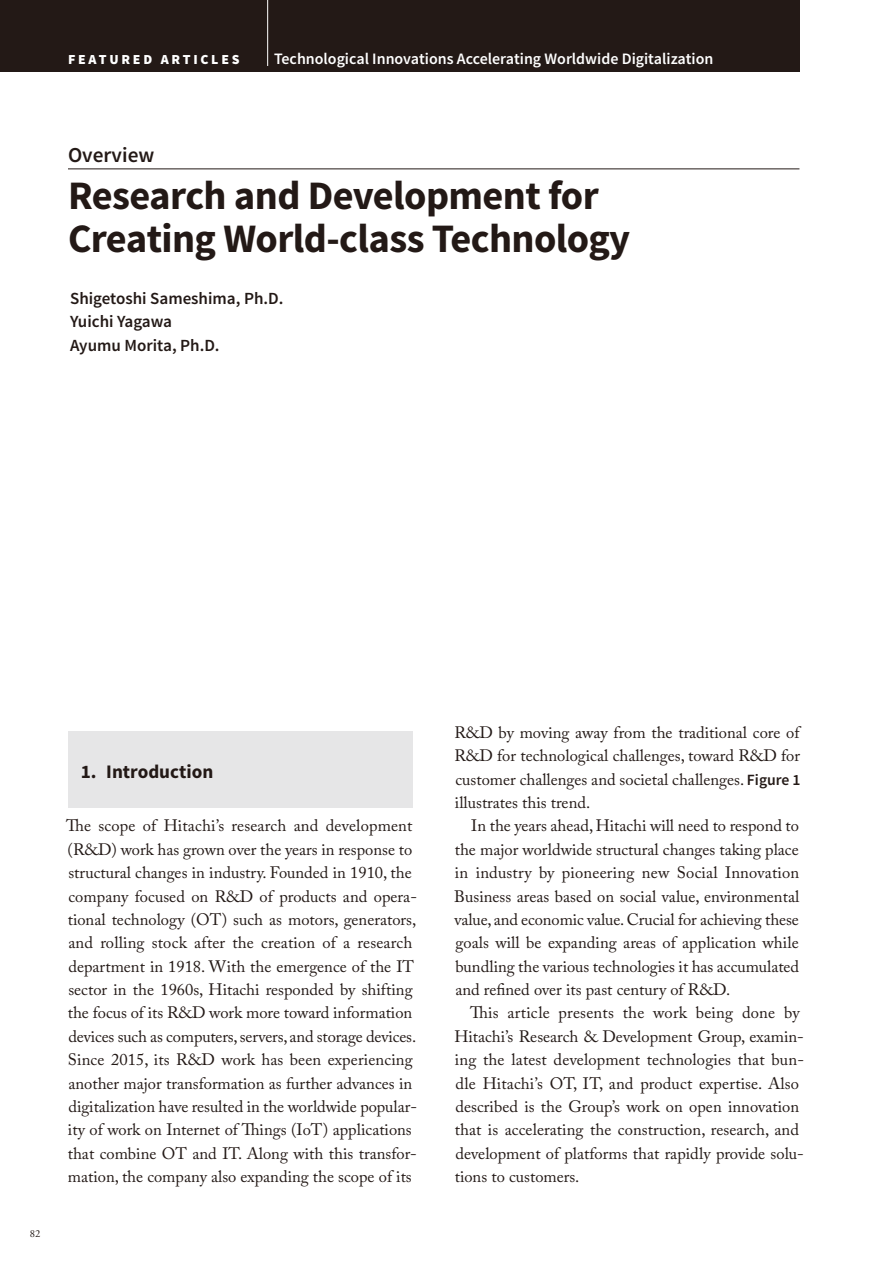
<style>
.page{position:relative;width:893px;height:1263px;background:#fff}
.page>*{position:absolute;margin:0;border:0;box-sizing:border-box;transform-origin:0 0}
.t1{font:700 40.35px/42.5px "Source Sans Pro";letter-spacing:-.015em;color:#231916}
.t2{font:600 21.3px "Source Sans Pro";color:#231916}
.t3{font:700 19.2px "Source Sans Pro";color:#231916}
.t4{font:600 16.95px/23.4px "Source Sans Pro";color:#231916}
.t5{font:16.5px/23.4px "Adobe Caslon Pro";color:#231916}
.t6{font:600 15.9px "Source Sans Pro";color:#fff}
.t7{font:900 13.8px "Source Sans Pro";letter-spacing:.2em;color:#fff}
.t8{font:10.65px "Adobe Garamond Pro";color:#231916}
.s1{color:#fff}
.s2{font-family:"Source Sans Pro";font-weight:600;font-size:15.6px}
</style>
<div class="page">
<div style="left:0;top:0;width:799px;height:72px;background:#231916"></div>
<hr style="left:267px;top:0;width:1px;height:66px;background:#fff">
<div style="left:68px;top:731px;width:344px;height:77px;background:#e6e6e7"></div>
<hr style="left:68px;top:169px;width:731px;height:1px;background:#231916">
<p class="t7" style="left:68px;top:51px;width:173px">FEATURED ARTICLES</p>
<p class="t6" style="left:274px;top:53px;width:441px">Technological Innovations Accelerating Worldwide Digitalization</p>
<p class="t2" style="left:68px;top:147px;width:88px">Overview</p>
<h1 class="t1" style="left:68px;top:178px;width:564px">Research and Development for<br>Creating World-class Technology</h1>
<p class="t4" style="left:70px;top:288px;width:215px">Shigetoshi Sameshima, Ph.D.<br>Yuichi Yagawa<br>Ayumu Morita, Ph.D.</p>
<p class="t8" style="left:30px;top:1228px;width:15px">82<span class="s1">.</span></p>
<p class="t3" style="left:81px;top:764px;width:134px">1. Introduction</p>
<p class="t5" style="left:66px;top:816px;width:352px">The scope of Hitachi’s research and development (R&amp;D) work has grown over the years in response to structural changes in industry. Founded in 1910, the company focused on R&amp;D of products and opera&shy;tional technology (OT) such as motors, generators, and rolling stock after the creation of a research department in 1918. With the emergence of the IT sector in the 1960s, Hitachi responded by shifting the focus of its R&amp;D work more toward information devices such as computers, servers, and storage devices.<br>Since 2015, its R&amp;D work has been experiencing another major transformation as further advances in digitalization have resulted in the worldwide popular&shy;ity of work on Internet of Things (IoT) applications that combine OT and IT. Along with this transfor&shy;mation, the company also expanding the scope of its</p>
<p class="t5" style="left:454px;top:722px;width:348px;text-align:justify">R&amp;D by moving away from the traditional core of R&amp;D for technological challenges, toward R&amp;D for customer challenges and societal challenges. <span class="s2">Figure 1 </span>illustrates this trend.</p>
<p class="t5" style="left:454px;top:816px;width:346px;text-align:justify;text-indent:17px">In the years ahead, Hitachi will need to respond to the major worldwide structural changes taking place in industry by pioneering new Social Innovation Business areas based on social value, environmental value, and economic value. Crucial for achieving these goals will be expanding areas of application while bundling the various technologies it has accumulated and refined over its past century of R&amp;D.</p>
<p class="t5" style="left:454px;top:1003px;width:351px;text-indent:16px">This article presents the work being done by Hitachi’s Research &amp; Development Group, examin&shy;ing the latest development technologies that bun&shy;dle Hitachi’s OT, IT, and product expertise. Also described is the Group’s work on open innovation that is accelerating the construction, research, and development of platforms that rapidly provide solu&shy;tions to customers.</p>
</div>
